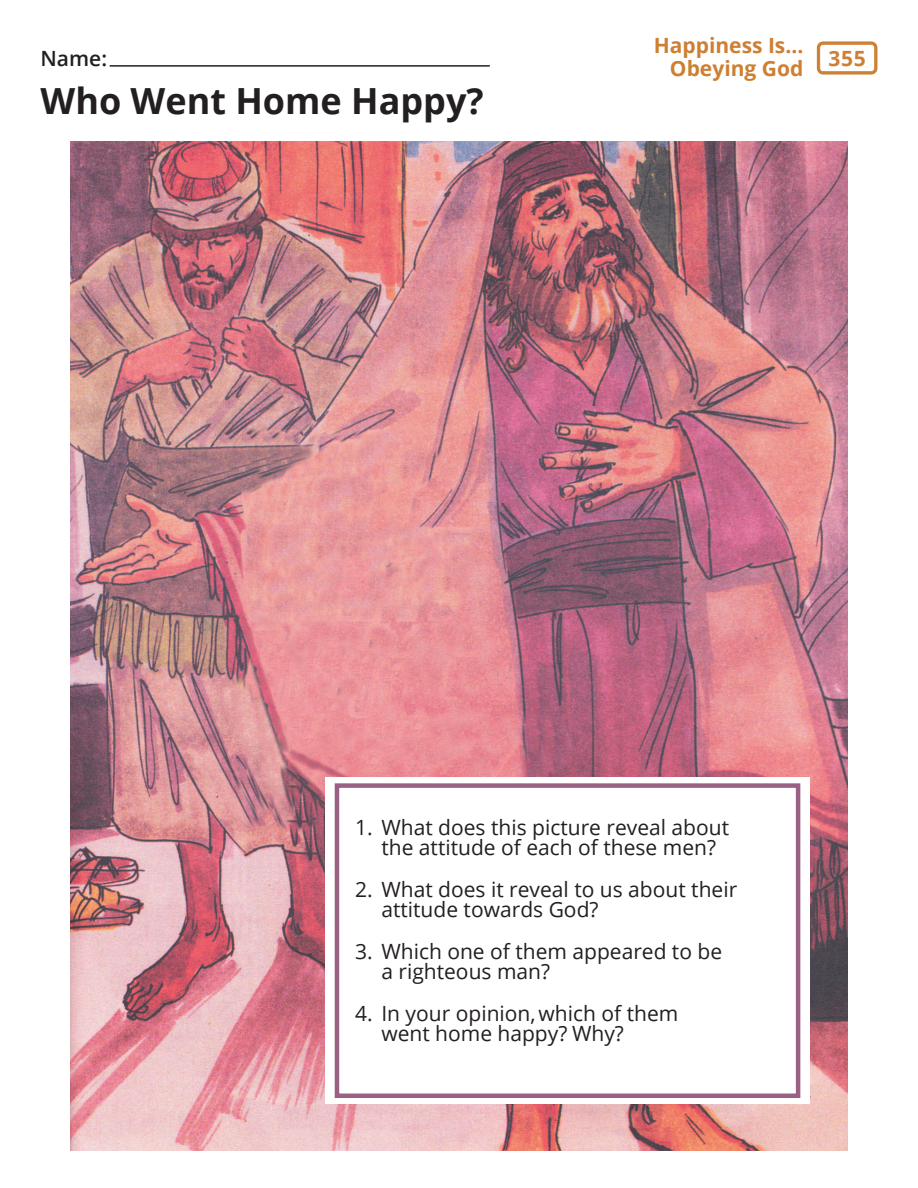
<style>
.page{position:relative;width:918px;height:1188px;background:#fff}
.page>*{position:absolute;margin:0;border:0;box-sizing:border-box;transform-origin:0 0}
.t1{font:700 36px "Open Sans";color:#231f20}
.t2{font:21px/19.8px "Open Sans";color:#231f20}
.t3{font:700 21px/22.5px "Open Sans";color:#cd7f32;text-align:right}
.t4{font:600 21px "Open Sans";color:#231f20}
</style>
<div class="page">
<svg style="left:817px;top:41px;width:60px;height:34px"></svg>
<hr style="left:110px;top:65px;width:380px;height:2px;background:#231f20">
<img style="left:71px;top:141px;width:776px;height:1009px">
<div style="left:325px;top:778px;width:485px;height:326px;background:#fff"></div>
<div style="left:335px;top:783px;width:465px;height:315px;border:4px solid #9a6185"></div>
<p class="t3" style="left:654px;top:34px;width:151px">Happiness Is...<br>Obeying God</p>
<p class="t4" style="left:41px;top:44px;width:68px">Name:</p>
<p class="t3" style="left:829px;top:46px;width:39px">355</p>
<p class="t1" style="left:41px;top:75px;width:445px">Who Went Home Happy?</p>
<p class="t2" style="left:381px;top:817px;width:349px;text-indent:-26px">1. What does this picture reveal about the attitude of each of these men?</p>
<p class="t2" style="left:381px;top:879px;width:357px;text-indent:-26px">2. What does it reveal to us about their attitude towards God?</p>
<p class="t2" style="left:381px;top:941px;width:342px;text-indent:-26px">3. Which one of them appeared to be a righteous man?</p>
<p class="t2" style="left:381px;top:1003px;width:298px;text-indent:-26px">4. In your opinion, which of them went home happy? Why?</p>
</div>
